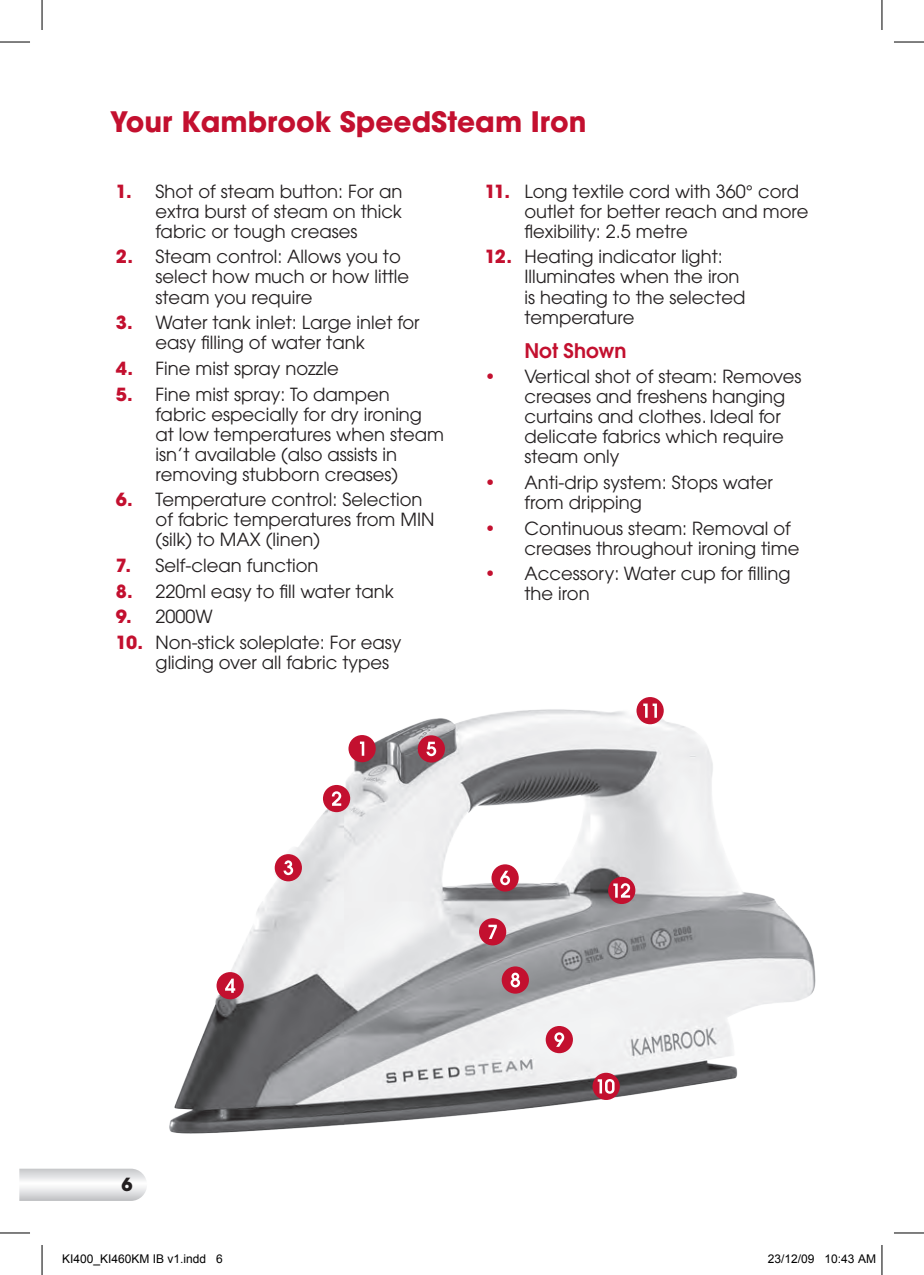
<style>
.page{position:relative;width:924px;height:1275px;background:#fff}
.page>*{position:absolute;margin:0;border:0;box-sizing:border-box;transform-origin:0 0}
.t1{font:700 28px "Avant Garde";color:#c3102f}
.t2{font:600 20px "Avant Garde";color:#c3102f}
.t3{font:18px/20px "Avant Garde";color:#231f20}
.t4{font:700 18px "Avant Garde";color:#231f20}
.t5{font:12px "Arial";color:#000}
.s1{font-weight:700;color:#c3102f}
.s2{color:#c3102f}
</style>
<div class="page">
<svg style="left:19px;top:1168px;width:127px;height:32px"></svg>
<img style="left:99px;top:697px;width:717px;height:488px">
<div style="left:348px;top:735px;width:27px;height:27px;background:#c3102f;border-radius:50%"></div>
<svg style="left:360px;top:741px;width:4px;height:14px"></svg>
<div style="left:417px;top:735px;width:28px;height:27px;background:#c3102f;border-radius:50%"></div>
<svg style="left:426px;top:741px;width:10px;height:15px"></svg>
<div style="left:479px;top:918px;width:27px;height:27px;background:#c3102f;border-radius:50%"></div>
<svg style="left:488px;top:924px;width:8px;height:15px"></svg>
<div style="left:501px;top:966px;width:27px;height:27px;background:#c3102f;border-radius:50%"></div>
<svg style="left:510px;top:972px;width:10px;height:15px"></svg>
<div style="left:491px;top:864px;width:27px;height:27px;background:#c3102f;border-radius:50%"></div>
<svg style="left:500px;top:870px;width:10px;height:15px"></svg>
<div style="left:323px;top:785px;width:27px;height:27px;background:#c3102f;border-radius:50%"></div>
<svg style="left:332px;top:791px;width:9px;height:15px"></svg>
<div style="left:274px;top:854px;width:28px;height:27px;background:#c3102f;border-radius:50%"></div>
<svg style="left:283px;top:860px;width:10px;height:15px"></svg>
<div style="left:216px;top:972px;width:28px;height:27px;background:#c3102f;border-radius:50%"></div>
<svg style="left:225px;top:978px;width:10px;height:14px"></svg>
<div style="left:545px;top:1026px;width:27px;height:27px;background:#c3102f;border-radius:50%"></div>
<svg style="left:554px;top:1032px;width:10px;height:14px"></svg>
<svg style="left:592px;top:1072px;width:27px;height:28px"></svg>
<svg style="left:597px;top:1079px;width:17px;height:14px"></svg>
<div style="left:636px;top:697px;width:27px;height:27px;background:#c3102f;border-radius:50%"></div>
<svg style="left:643px;top:703px;width:13px;height:15px"></svg>
<div style="left:608px;top:877px;width:27px;height:27px;background:#c3102f;border-radius:50%"></div>
<svg style="left:613px;top:883px;width:16px;height:14px"></svg>
<hr style="left:0;top:42px;width:30px;height:1px;background:#000">
<hr style="left:893px;top:42px;width:30px;height:1px;background:#000">
<hr style="left:0;top:1232px;width:30px;height:1px;background:#000">
<hr style="left:893px;top:1232px;width:30px;height:1px;background:#000">
<hr style="left:42px;top:0;width:1px;height:30px;background:#000">
<hr style="left:42px;top:1245px;width:1px;height:30px;background:#000">
<hr style="left:881px;top:0;width:1px;height:30px;background:#000">
<hr style="left:881px;top:1245px;width:1px;height:30px;background:#000">
<h1 class="t1" style="left:110px;top:104px;width:477px">Your Kambrook SpeedSteam Iron</h1>
<p class="t3" style="left:155px;top:181px;width:248px;text-align:justify;text-indent:-40px"><span class="s1">1.</span> Shot of steam button: For an extra burst of steam on thick fabric or tough creases</p>
<p class="t3" style="left:155px;top:247px;width:255px;text-indent:-40px"><span class="s1">2.</span> Steam control: Allows you to select how much or how little steam you require</p>
<p class="t3" style="left:155px;top:312px;width:265px;text-indent:-40px"><span class="s1">3.</span> Water tank inlet: Large inlet for easy filling of water tank</p>
<p class="t3" style="left:116px;top:358px;width:224px"><span class="s1">4.</span> Fine mist spray nozzle</p>
<p class="t3" style="left:155px;top:384px;width:290px;text-indent:-40px"><span class="s1">5.</span> Fine mist spray: To dampen fabric especially for dry ironing at low temperatures when steam isn’t available (also assists in removing stubborn creases)</p>
<p class="t3" style="left:155px;top:489px;width:280px;text-indent:-40px"><span class="s1">6.</span> Temperature control: Selection of fabric temperatures from MIN (silk) to MAX (linen)</p>
<p class="t3" style="left:116px;top:555px;width:204px"><span class="s1">7.</span> Self-clean function</p>
<p class="t3" style="left:116px;top:581px;width:279px"><span class="s1">8.</span> 220ml easy to fill water tank</p>
<p class="t3" style="left:116px;top:606px;width:98px"><span class="s1">9.</span> 2000W</p>
<p class="t3" style="left:155px;top:632px;width:247px;text-indent:-40px"><span class="s1">10.</span> Non-stick soleplate: For easy gliding over all fabric types</p>
<p class="t3" style="left:524px;top:181px;width:285px;text-indent:-40px"><span class="s1">11.</span> Long textile cord with 360° cord outlet for better reach and more flexibility: 2.5 metre</p>
<p class="t3" style="left:524px;top:247px;width:222px;text-indent:-40px"><span class="s1">12.</span> Heating indicator light:<br>Illuminates when the iron is heating to the selected temperature</p>
<p class="t2" style="left:524px;top:337px;width:103px">Not Shown</p>
<p class="t3" style="left:524px;top:367px;width:278px;text-indent:-40px"><span class="s2">•</span> Vertical shot of steam: Removes creases and freshens hanging curtains and clothes. Ideal for delicate fabrics which require steam only</p>
<p class="t3" style="left:524px;top:472px;width:250px;text-indent:-40px"><span class="s2">•</span> Anti-drip system: Stops water from dripping</p>
<p class="t3" style="left:524px;top:518px;width:276px;text-indent:-40px"><span class="s2">•</span> Continuous steam: Removal of creases throughout ironing time</p>
<p class="t3" style="left:524px;top:564px;width:267px;text-indent:-40px"><span class="s2">•</span> Accessory: Water cup for filling the iron</p>
<p class="t4" style="left:121px;top:1173px;width:13px">6</p>
<p class="t5" style="left:62px;top:1250px;width:162px">KI400_KI460KM IB v1.indd 6</p>
<p class="t5" style="left:767px;top:1250px;width:110px">23/12/09 10:43 AM</p>
</div>
